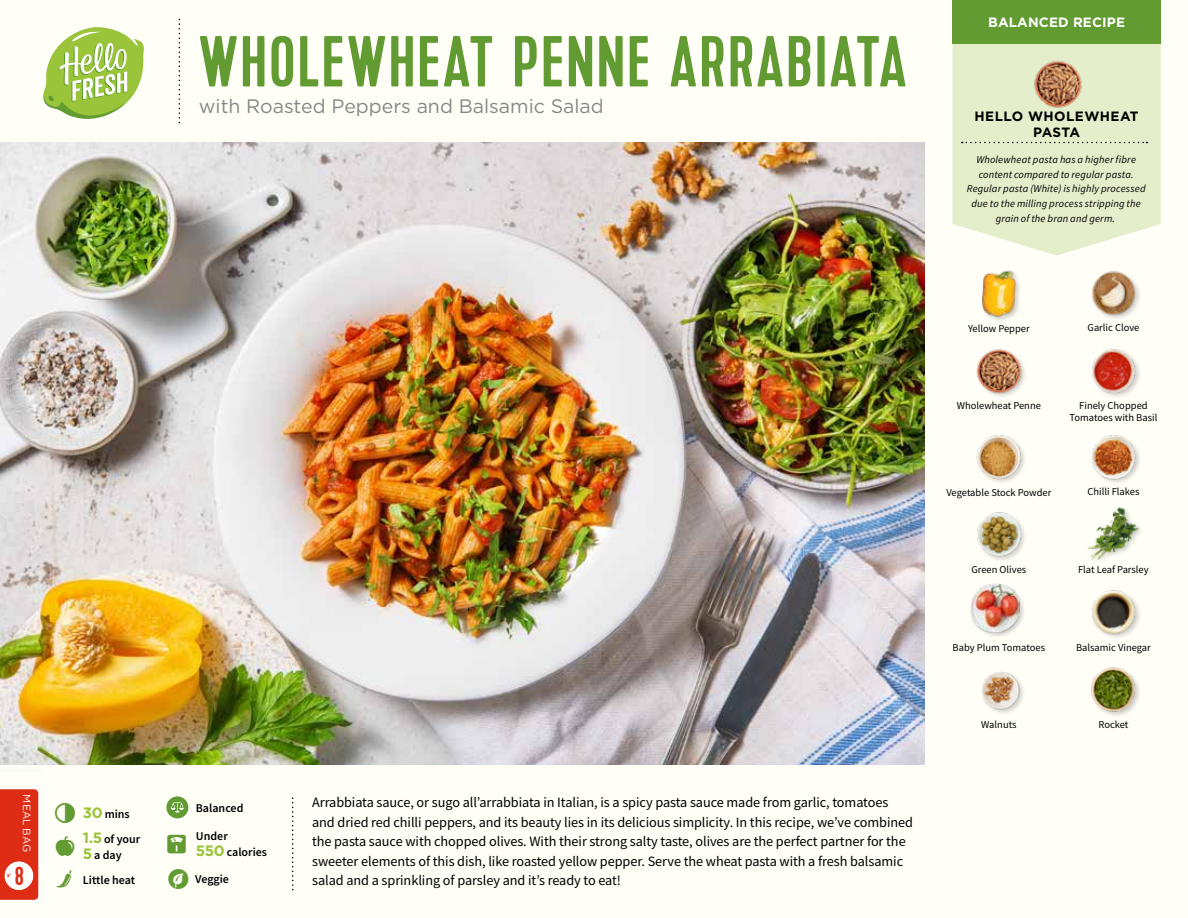
<style>
.page{position:relative;width:1188px;height:918px;background:#fffef7}
.page>*{position:absolute;margin:0;border:0;box-sizing:border-box;transform-origin:0 0}
.t1{font:72px "Kapra";letter-spacing:.04em;color:#619b31}
.t2{font:26.1px "Kapra";color:#de2c15}
.t3{font:19.5px "Gotham";color:#878787}
.t4{font:14.25px/19.5px "Source Sans Pro";letter-spacing:-.005em;color:#000}
.t5{font:700 13.5px/16.2px "Gotham";letter-spacing:.03em;color:#000;text-align:center}
.t6{font:700 13.5px "Gotham";letter-spacing:.01em;color:#fff}
.t7{font:600 12px/15.8px "Source Sans Pro";color:#000}
.t8{font:10.5px/12px "Source Sans Pro";color:#000;text-align:center}
.t9{font:italic 10.5px/14.7px "Source Sans Pro";letter-spacing:.015em;color:#000;text-align:center}
.t10{font:10.5px "Gotham";letter-spacing:-.005em;color:#fffefb}
.s1{font-family:"Gotham";font-weight:700;font-size:15px;color:#9ac43a}
.s2{color:#619b31}
</style>
<div class="page">
<svg style="left:43px;top:27px;width:101px;height:92px"></svg>
<img style="left:0;top:142px;width:925px;height:623px">
<img style="left:1092px;top:349px;width:48px;height:48px">
<img style="left:1092px;top:590px;width:48px;height:48px">
<img style="left:1091px;top:435px;width:49px;height:48px">
<img style="left:1091px;top:667px;width:49px;height:49px">
<img style="left:976px;top:349px;width:49px;height:48px">
<div style="left:969px;top:583px;width:57px;height:56px;background:#000;opacity:.2"></div>
<img style="left:970px;top:584px;width:49px;height:49px">
<img style="left:976px;top:435px;width:49px;height:47px">
<img style="left:982px;top:672px;width:41px;height:41px">
<img style="left:1092px;top:271px;width:48px;height:47px">
<img style="left:1087px;top:507px;width:54px;height:53px">
<img style="left:982px;top:270px;width:38px;height:51px">
<img style="left:977px;top:512px;width:48px;height:48px">
<svg style="left:0;top:789px;width:39px;height:111px;background:#e3503c"></svg>
<div style="left:166px;top:796px;width:22px;height:22px;background:#619b31;border-radius:50%"></div>
<svg style="left:171px;top:802px;width:13px;height:11px"></svg>
<svg style="left:952px;top:43px;width:209px;height:213px;background:#e5eecd"></svg>
<svg style="left:962px;top:142px;width:185px;height:1px"></svg>
<img style="left:1027px;top:53px;width:61px;height:61px">
<div style="left:952px;top:0;width:209px;height:43px;background:#619b31"></div>
<p class="t10" style="left:33px;top:794px;width:59px;rotate:90deg">MEAL BAG</p>
<h2 class="t2" style="left:15px;top:861px;width:11px">8</h2>
<p class="t7" style="left:83px;top:806px;width:48px"><span class="s1">30</span> mins</p>
<p class="t7" style="left:83px;top:831px;width:59px"><span class="s1">1.5</span> of your<br><span class="s1">5</span> a day</p>
<p class="t7" style="left:53px;top:872px;width:84px"><span class="s2">▲</span> Little heat</p>
<h1 class="t1" style="left:199px;top:20px;width:709px">WHOLEWHEAT PENNE ARRABIATA</h1>
<h3 class="t3" style="left:199px;top:95px;width:407px">with Roasted Peppers and Balsamic Salad</h3>
<p class="t6" style="left:988px;top:13px;width:138px">BALANCED RECIPE</p>
<p class="t5" style="left:975px;top:108px;width:166px">HELLO WHOLEWHEAT<br>PASTA</p>
<p class="t9" style="left:967px;top:152px;width:180px">Wholewheat pasta has a higher fibre content compared to regular pasta.<br>Regular pasta (White) is highly processed due to the milling process stripping the grain of the bran and germ.</p>
<p class="t7" style="left:196px;top:800px;width:49px">Balanced</p>
<p class="t7" style="left:196px;top:828px;width:73px">Under<br><span class="s1">550</span> calories</p>
<p class="t7" style="left:195px;top:871px;width:35px">Veggie</p>
<p class="t4" style="left:312px;top:793px;width:603px">Arrabbiata sauce, or sugo all’arrabbiata in Italian, is a spicy pasta sauce made from garlic, tomatoes and dried red chilli peppers, and its beauty lies in its delicious simplicity. In this recipe, we’ve combined the pasta sauce with chopped olives. With their strong salty taste, olives are the perfect partner for the sweeter elements of this dish, like roasted yellow pepper. Serve the wheat pasta with a fresh balsamic salad and a sprinkling of parsley and it’s ready to eat!</p>
<p class="t8" style="left:968px;top:322px;width:63px">Yellow Pepper</p>
<p class="t8" style="left:1088px;top:322px;width:53px">Garlic Clove</p>
<p class="t8" style="left:957px;top:400px;width:86px">Wholewheat Penne</p>
<p class="t8" style="left:1070px;top:400px;width:89px">Finely Chopped<br>Tomatoes with Basil</p>
<p class="t8" style="left:946px;top:486px;width:106px">Vegetable Stock Powder</p>
<p class="t8" style="left:1087px;top:486px;width:54px">Chilli Flakes</p>
<p class="t8" style="left:971px;top:564px;width:56px">Green Olives</p>
<p class="t8" style="left:1078px;top:564px;width:72px">Flat Leaf Parsley</p>
<p class="t8" style="left:953px;top:642px;width:94px">Baby Plum Tomatoes</p>
<p class="t8" style="left:1076px;top:641px;width:76px">Balsamic Vinegar</p>
<p class="t8" style="left:981px;top:718px;width:37px">Walnuts</p>
<p class="t8" style="left:1098px;top:718px;width:32px">Rocket</p>
</div>
